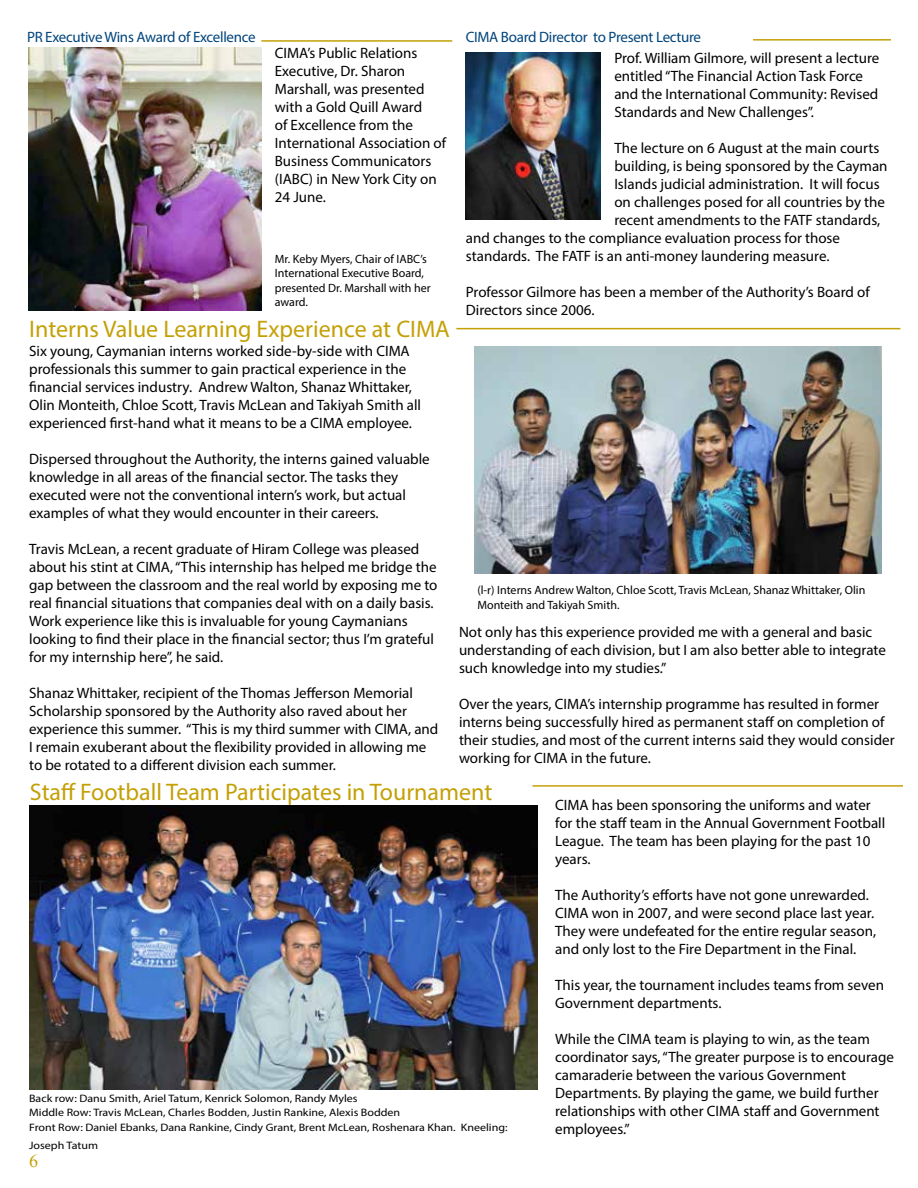
<style>
.page{position:relative;width:918px;height:1188px;background:#fff}
.page>*{position:absolute;margin:0;border:0;box-sizing:border-box;transform-origin:0 0}
.t1{font:24px "Myriad Pro";color:#c4a006}
.t2{font:18px "Times New Roman";color:#c4a006}
.t3{font:15px/18px "Myriad Pro";color:#000}
.t4{font:15px "Myriad Pro";letter-spacing:-.02em;color:#00447c}
.t5{font:12px/14.4px "Myriad Pro";color:#000}
.t6{font:10.8px/14.4px "Myriad Pro";color:#000;scale:1.11 1}
</style>
<div class="page">
<hr style="left:456px;top:328px;width:444px;height:1px;background:#c4a006">
<hr style="left:753px;top:39px;width:138px;height:2px;background:#c4a006">
<hr style="left:261px;top:40px;width:191px;height:2px;background:#c4a006">
<img style="left:28px;top:47px;width:233px;height:264px">
<hr style="left:532px;top:785px;width:371px;height:2px;background:#c4a006">
<img style="left:30px;top:806px;width:508px;height:284px">
<img style="left:466px;top:52px;width:135px;height:168px">
<img style="left:475px;top:346px;width:406px;height:227px">
<p class="t4" style="left:27px;top:27px;width:230px">PR Executive Wins Award of Excellence</p>
<p class="t3" style="left:275px;top:44px;width:173px">CIMA’s Public Relations<br>Executive, Dr. Sharon<br>Marshall, was presented with a Gold Quill Award<br>of Excellence from the<br>International Association of<br>Business Communicators (IABC) in New York City on<br>24 June.</p>
<p class="t5" style="left:275px;top:252px;width:157px">Mr. Keby Myers, Chair of IABC’s<br>International Executive Board, presented Dr. Marshall with her award.</p>
<h1 class="t1" style="left:29px;top:314px;width:422px">Interns Value Learning Experience at CIMA</h1>
<p class="t3" style="left:29px;top:342px;width:394px">Six young, Caymanian interns worked side-by-side with CIMA professionals this summer to gain practical experience in the financial services industry. Andrew Walton, Shanaz Whittaker, Olin Monteith, Chloe Scott, Travis McLean and Takiyah Smith all experienced first-hand what it means to be a CIMA employee.</p>
<p class="t3" style="left:29px;top:450px;width:402px">Dispersed throughout the Authority, the interns gained valuable knowledge in all areas of the financial sector. The tasks they executed were not the conventional intern’s work, but actual examples of what they would encounter in their careers.</p>
<p class="t3" style="left:29px;top:540px;width:410px">Travis McLean, a recent graduate of Hiram College was pleased about his stint at CIMA, “This internship has helped me bridge the gap between the classroom and the real world by exposing me to real financial situations that companies deal with on a daily basis.<br>Work experience like this is invaluable for young Caymanians looking to find their place in the financial sector; thus I’m grateful for my internship here”, he said.</p>
<p class="t3" style="left:29px;top:684px;width:411px">Shanaz Whittaker, recipient of the Thomas Jefferson Memorial Scholarship sponsored by the Authority also raved about her experience this summer. “This is my third summer with CIMA, and I remain exuberant about the flexibility provided in allowing me to be rotated to a different division each summer.</p>
<p class="t4" style="left:466px;top:27px;width:237px">CIMA Board Director to Present Lecture</p>
<p class="t3" style="left:614px;top:49px;width:267px">Prof. William Gilmore, will present a lecture entitled “The Financial Action Task Force and the International Community: Revised Standards and New Challenges”.</p>
<p class="t3" style="left:614px;top:139px;width:266px">The lecture on 6 August at the main courts</p>
<p class="t3" style="left:614px;top:157px;width:275px">building, is being sponsored by the Cayman</p>
<p class="t3" style="left:614px;top:175px;width:267px">Islands judicial administration. It will focus</p>
<p class="t3" style="left:614px;top:193px;width:272px">on challenges posed for all countries by the</p>
<p class="t3" style="left:614px;top:211px;width:267px">recent amendments to the FATF standards,</p>
<p class="t3" style="left:466px;top:229px;width:376px">and changes to the compliance evaluation process for those</p>
<p class="t3" style="left:466px;top:247px;width:365px">standards. The FATF is an anti-money laundering measure.</p>
<p class="t3" style="left:466px;top:283px;width:405px">Professor Gilmore has been a member of the Authority’s Board of<br>Directors since 2006.</p>
<p class="t5" style="left:477px;top:583px;width:389px">(l-r) Interns Andrew Walton, Chloe Scott, Travis McLean, Shanaz Whittaker, Olin<br>Monteith and Takiyah Smith.</p>
<p class="t3" style="left:459px;top:622px;width:428px">Not only has this experience provided me with a general and basic understanding of each division, but I am also better able to integrate such knowledge into my studies.”</p>
<p class="t3" style="left:459px;top:694px;width:437px">Over the years, CIMA’s internship programme has resulted in former interns being successfully hired as permanent staff on completion of their studies, and most of the current interns said they would consider working for CIMA in the future.</p>
<h1 class="t1" style="left:30px;top:777px;width:464px">Staff Football Team Participates in Tournament</h1>
<p class="t6" style="left:29px;top:1091px;width:432px">Back row: Danu Smith, Ariel Tatum, Kenrick Solomon, Randy Myles<br>Middle Row: Travis McLean, Charles Bodden, Justin Rankine, Alexis Bodden<br>Front Row: Daniel Ebanks, Dana Rankine, Cindy Grant, Brent McLean, Roshenara Khan. Kneeling:</p>
<p class="t6" style="left:29px;top:1138px;width:64px">Joseph Tatum</p>
<p class="t2" style="left:29px;top:1149px;width:10px">6</p>
<p class="t3" style="left:555px;top:796px;width:332px">CIMA has been sponsoring the uniforms and water for the staff team in the Annual Government Football League. The team has been playing for the past 10 years.</p>
<p class="t3" style="left:555px;top:886px;width:323px">The Authority’s efforts have not gone unrewarded.<br>CIMA won in 2007, and were second place last year.<br>They were undefeated for the entire regular season, and only lost to the Fire Department in the Final.</p>
<p class="t3" style="left:555px;top:976px;width:330px">This year, the tournament includes teams from seven<br>Government departments.</p>
<p class="t3" style="left:555px;top:1030px;width:340px">While the CIMA team is playing to win, as the team coordinator says, “The greater purpose is to encourage camaraderie between the various Government Departments. By playing the game, we build further relationships with other CIMA staff and Government employees.”</p>
</div>
